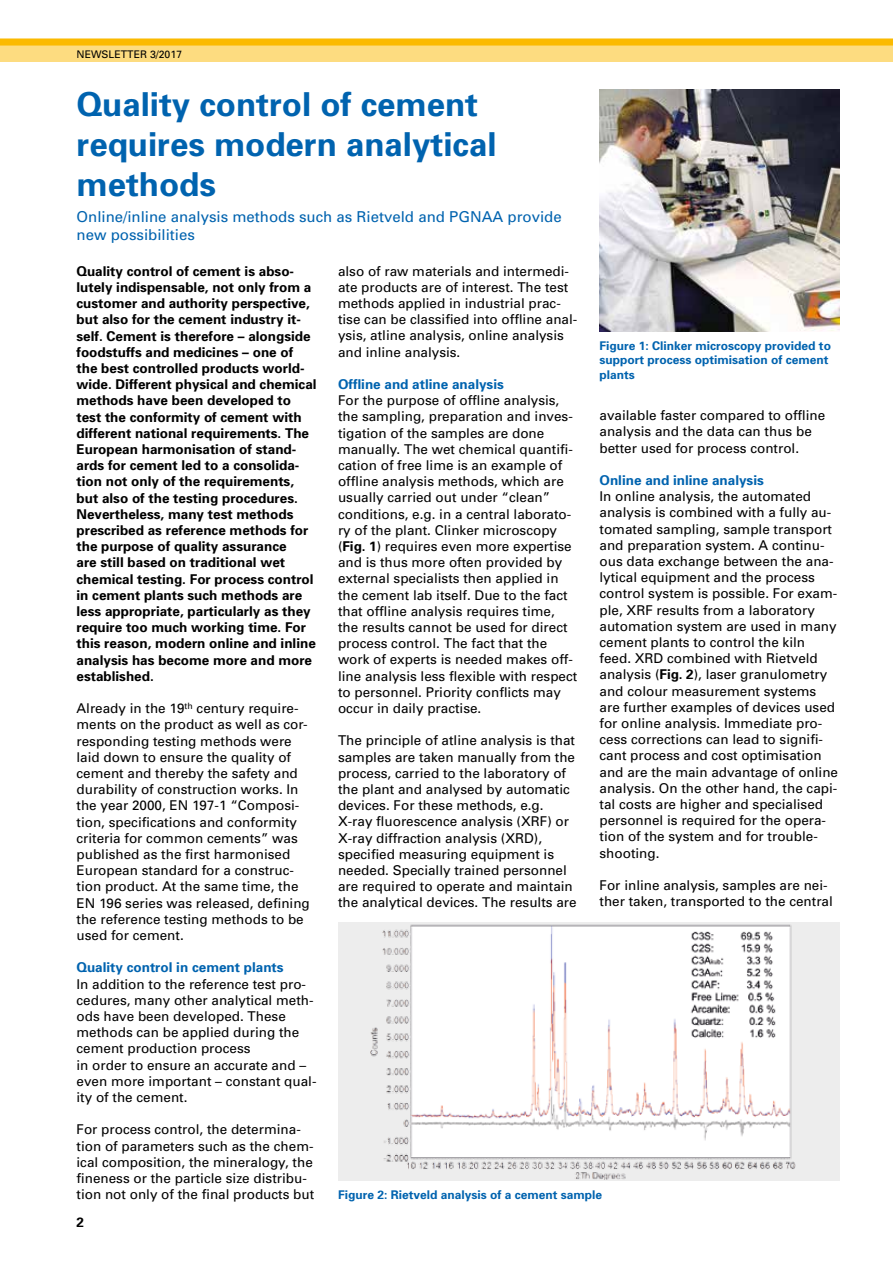
<style>
.page{position:relative;width:893px;height:1263px;background:#fff}
.page>*{position:absolute;margin:0;border:0;box-sizing:border-box;transform-origin:0 0}
.t1{font:700 33px/39.6px "Univers";color:#0063af}
.t2{font:15px/18px "Univers";color:#0063af}
.t3{font:13.5px/16.2px "Univers";color:#000}
.t4{font:700 13.5px/16.2px "Univers";color:#000}
.t5{font:700 13.5px "Univers";color:#0063af}
.t6{font:700 12px/14.4px "Univers";color:#0063af}
.t7{font:10.5px "Univers";color:#000}
.s1{font-weight:700}
</style>
<div class="page">
<div style="left:0;top:38px;width:893px;height:24px;background:#fddc80"></div>
<div style="left:0;top:39px;width:893px;height:7px;background:#fbba00"></div>
<div style="left:338px;top:922px;width:502px;height:259px;background:#ededed"></div>
<img style="left:600px;top:89px;width:240px;height:243px">
<img style="left:370px;top:924px;width:426px;height:255px">
<p class="t7" style="left:77px;top:48px;width:107px">NEWSLETTER 3/2017</p>
<h1 class="t1" style="left:77px;top:84px;width:421px">Quality control of cement requires modern analytical methods</h1>
<p class="t2" style="left:77px;top:207px;width:487px">Online/inline analysis methods such as Rietveld and PGNAA provide new possibilities</p>
<p class="t4" style="left:77px;top:262px;width:242px">Quality control of cement is abso&shy;lutely indispensable, not only from a customer and authority perspective, but also for the cement industry it&shy;self. Cement is therefore – alongside foodstuffs and medicines – one of the best controlled products world&shy;wide. Different physical and chemical methods have been developed to test the conformity of cement with different national requirements. The European harmonisation of stand&shy;ards for cement led to a consolida&shy;tion not only of the requirements, but also of the testing procedures.<br>Nevertheless, many test methods prescribed as reference methods for the purpose of quality assurance<br>are still based on traditional wet chemical testing. For process control in cement plants such methods are less appropriate, particularly as they require too much working time. For this reason, modern online and inline analysis has become more and more established.</p>
<p class="t3" style="left:77px;top:700px;width:235px">Already in the 19<sup>th</sup> century require&shy;ments on the product as well as cor&shy;responding testing methods were laid down to ensure the quality of cement and thereby the safety and durability of construction works. In the year 2000, EN 197-1 “Composi&shy;tion, specifications and conformity criteria for common cements” was published as the first harmonised European standard for a construc&shy;tion product. At the same time, the EN 196 series was released, defining the reference testing methods to be used for cement.</p>
<p class="t5" style="left:77px;top:959px;width:209px">Quality control in cement plants</p>
<p class="t3" style="left:77px;top:975px;width:242px">In addition to the reference test pro&shy;cedures, many other analytical meth&shy;ods have been developed. These methods can be applied during the cement production process<br>in order to ensure an accurate and – even more important – constant qual&shy;ity of the cement.</p>
<p class="t3" style="left:77px;top:1121px;width:239px">For process control, the determina&shy;tion of parameters such as the chem&shy;ical composition, the mineralogy, the fineness or the particle size distribu&shy;tion not only of the final products but</p>
<p class="t4" style="left:77px;top:1214px;width:9px">2</p>
<p class="t3" style="left:338px;top:262px;width:241px">also of raw materials and intermedi&shy;ate products are of interest. The test methods applied in industrial prac&shy;tise can be classified into offline anal&shy;ysis, atline analysis, online analysis and inline analysis.</p>
<p class="t5" style="left:338px;top:375px;width:167px">Offline and atline analysis</p>
<p class="t3" style="left:338px;top:392px;width:241px">For the purpose of offline analysis, the sampling, preparation and inves&shy;tigation of the samples are done manually. The wet chemical quantifi&shy;cation of free lime is an example of offline analysis methods, which are usually carried out under “clean” conditions, e.g. in a central laborato&shy;ry of the plant. Clinker microscopy (<span class="s1">Fig. 1</span>) requires even more expertise and is thus more often provided by external specialists then applied in the cement lab itself. Due to the fact that offline analysis requires time, the results cannot be used for direct process control. The fact that the work of experts is needed makes off&shy;line analysis less flexible with respect to personnel. Priority conflicts may occur in daily practise.</p>
<p class="t3" style="left:338px;top:732px;width:240px">The principle of atline analysis is that samples are taken manually from the process, carried to the laboratory of the plant and analysed by automatic devices. For these methods, e.g.<br>X-ray fluorescence analysis (XRF) or X-ray diffraction analysis (XRD), specified measuring equipment is needed. Specially trained personnel are required to operate and maintain the analytical devices. The results are</p>
<p class="t6" style="left:600px;top:338px;width:233px">Figure 1: Clinker microscopy provided to support process optimisation of cement plants</p>
<p class="t3" style="left:600px;top:407px;width:227px">available faster compared to offline analysis and the data can thus be better used for process control.</p>
<p class="t5" style="left:600px;top:471px;width:166px">Online and inline analysis</p>
<p class="t3" style="left:600px;top:488px;width:240px">In online analysis, the automated analysis is combined with a fully au&shy;tomated sampling, sample transport and preparation system. A continu&shy;ous data exchange between the ana&shy;lytical equipment and the process control system is possible. For exam&shy;ple, XRF results from a laboratory automation system are used in many cement plants to control the kiln feed. XRD combined with Rietveld analysis (<span class="s1">Fig. 2</span>), laser granulometry and colour measurement systems are further examples of devices used for online analysis. Immediate pro&shy;cess corrections can lead to signifi&shy;cant process and cost optimisation and are the main advantage of online analysis. On the other hand, the capi&shy;tal costs are higher and specialised personnel is required for the opera&shy;tion of the system and for trouble&shy;shooting.</p>
<p class="t3" style="left:600px;top:877px;width:235px">For inline analysis, samples are nei&shy;ther taken, transported to the central</p>
<p class="t6" style="left:338px;top:1187px;width:266px">Figure 2: Rietveld analysis of a cement sample</p>
</div>
